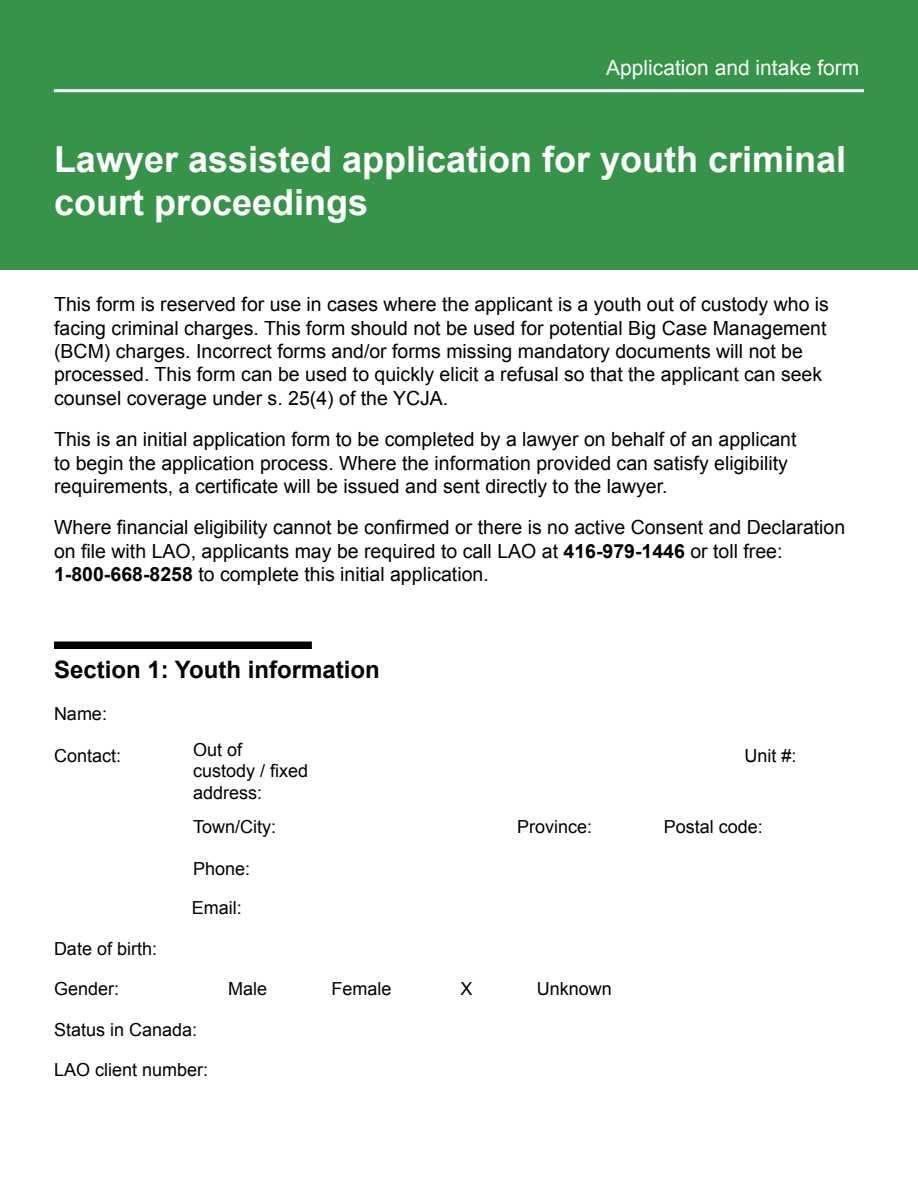
<style>
.page{position:relative;width:918px;height:1188px;background:#fff}
.page>*{position:absolute;margin:0;border:0;box-sizing:border-box;transform-origin:0 0}
.H1_-_Title_of_the_fo{font:700 36px/43.2px "Arial";color:#fff}
.H2_-_Section_title{font:700 24px "Arial";color:#000}
.t1{font:21px "Arial";color:#fff}
.t2{font:19.5px/23.4px "Arial";color:#000}
.t3{font:18px/21.6px "Arial";color:#000}
.s1{font-weight:700}
</style>
<div class="page">
<div style="left:0;top:0;width:918px;height:270px;background:#359448"></div>
<hr style="left:54px;top:89px;width:810px;height:3px;background:#fff">
<div style="left:54px;top:642px;width:258px;height:7px;background:#000"></div>
<p class="t1" style="left:606px;top:53px;width:255px">Application and intake form</p>
<h1 class="H1_-_Title_of_the_fo" style="left:54px;top:138px;width:794px">Lawyer assisted application for youth criminal court proceedings</h1>
<p class="t2" style="left:54px;top:293px;width:776px">This form is reserved for use in cases where the applicant is a youth out of custody who is facing criminal charges. This form should not be used for potential Big Case Management (BCM) charges. Incorrect forms and/or forms missing mandatory documents will not be processed. This form can be used to quickly elicit a refusal so that the applicant can seek counsel coverage under s. 25(4) of the YCJA.</p>
<p class="t2" style="left:54px;top:428px;width:744px">This is an initial application form to be completed by a lawyer on behalf of an applicant to begin the application process. Where the information provided can satisfy eligibility requirements, a certificate will be issued and sent directly to the lawyer.</p>
<p class="t2" style="left:54px;top:516px;width:793px">Where financial eligibility cannot be confirmed or there is no active Consent and Declaration on file with LAO, applicants may be required to call LAO at <span class="s1">416-979-1446</span> or toll free:<br><span class="s1">1-800‑668-8258</span> to complete this initial application.</p>
<h2 class="H2_-_Section_title" style="left:54px;top:654px;width:327px">Section 1: Youth information</h2>
<p class="t3" style="left:54px;top:703px;width:55px">Name:</p>
<p class="t3" style="left:54px;top:745px;width:69px">Contact:</p>
<p class="t3" style="left:54px;top:938px;width:105px">Date of birth:</p>
<p class="t3" style="left:193px;top:739px;width:51px">Out of</p>
<p class="t3" style="left:744px;top:746px;width:54px">Unit #:</p>
<p class="t3" style="left:193px;top:761px;width:117px">custody / fixed address:</p>
<p class="t3" style="left:193px;top:816px;width:85px">Town/City:</p>
<p class="t3" style="left:517px;top:816px;width:77px">Province:</p>
<p class="t3" style="left:664px;top:816px;width:101px">Postal code:</p>
<p class="t3" style="left:193px;top:858px;width:59px">Phone:</p>
<p class="t3" style="left:192px;top:897px;width:52px">Email:</p>
<p class="t3" style="left:54px;top:978px;width:67px">Gender:</p>
<p class="t3" style="left:228px;top:978px;width:41px">Male</p>
<p class="t3" style="left:331px;top:978px;width:62px">Female</p>
<p class="t3" style="left:460px;top:978px;width:14px">X</p>
<p class="t3" style="left:537px;top:978px;width:77px">Unknown</p>
<p class="t3" style="left:54px;top:1019px;width:145px">Status in Canada:</p>
<p class="t3" style="left:54px;top:1059px;width:156px">LAO client number:</p>
</div>
